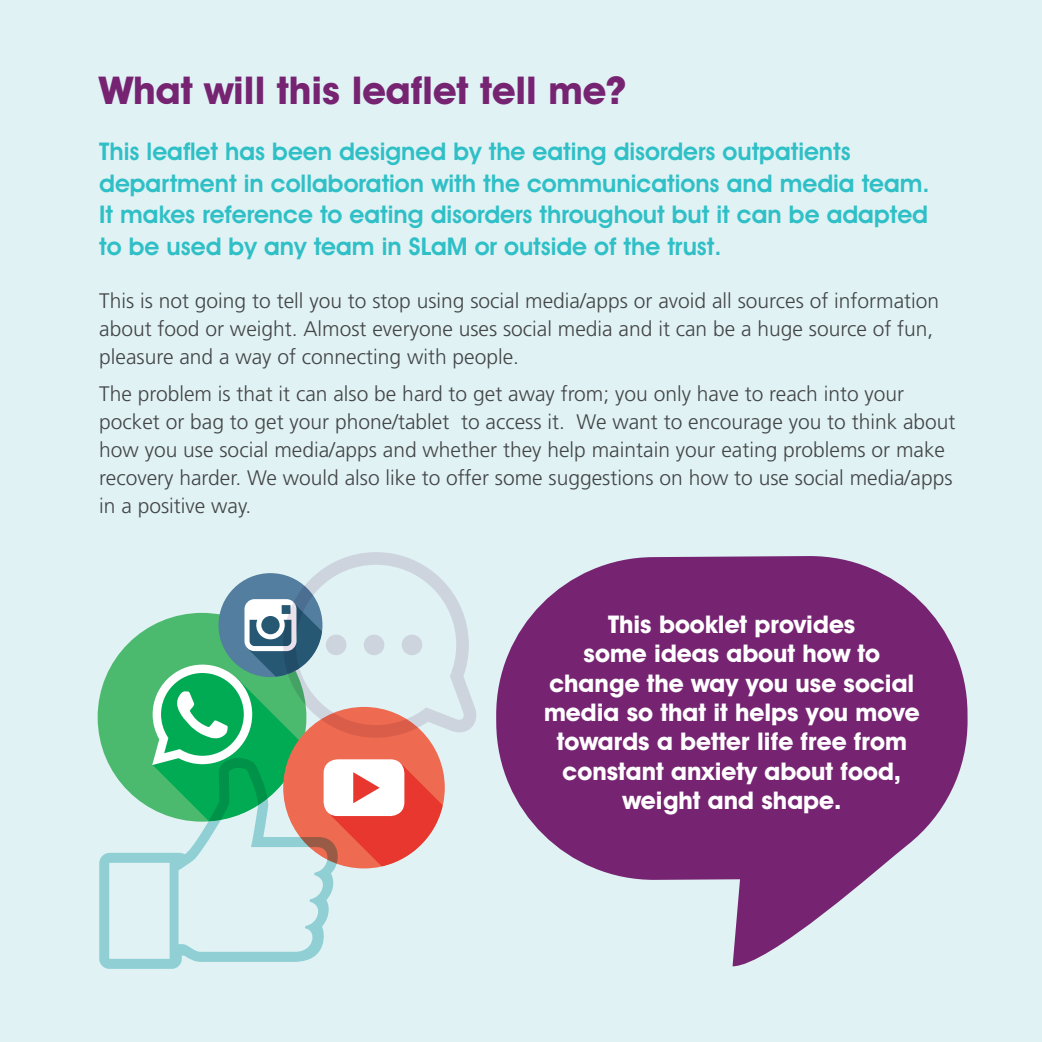
<style>
.page{position:relative;width:1042px;height:1042px;background:#e0f2f4}
.page>*{position:absolute;margin:0;border:0;box-sizing:border-box;transform-origin:0 0}
.t1{font:700 38.5px "Avant Garde IT Cby BT";color:#762472}
.t2{font:600 24.5px/31.5px "Avant Garde IT Cby BT";color:#2fbfc6}
.t3{font:700 24.5px/29.4px "Avant Garde IT Cby BT";color:#fff;text-align:center}
.t4{font:300 21px/28px "Frutiger LT";color:#434547}
</style>
<div class="page">
<svg style="left:496px;top:556px;width:472px;height:410px;fill:#762472"></svg>
<div style="left:98px;top:613px;width:208px;height:208px;background:#4bba6e;border-radius:50%"></div>
<svg style="left:152px;top:552px;width:324px;height:314px"></svg>
<div style="left:402px;top:634px;width:20px;height:21px;background:#cdd4de;border-radius:50%"></div>
<div style="left:364px;top:634px;width:20px;height:21px;background:#cdd4de;border-radius:50%"></div>
<div style="left:326px;top:634px;width:20px;height:21px;background:#cdd4de;border-radius:50%"></div>
<svg style="left:99px;top:758px;width:240px;height:211px"></svg>
<h1 class="t1" style="left:99px;top:67px;width:529px">What will this leaflet tell me?</h1>
<p class="t2" style="left:99px;top:136px;width:832px">This leaflet has been designed by the eating disorders outpatients department in collaboration with the communications and media team.<br>It makes reference to eating disorders throughout but it can be adapted to be used by any team in SLaM or outside of the trust.</p>
<p class="t4" style="left:99px;top:286px;width:841px">This is not going to tell you to stop using social media/apps or avoid all sources of information about food or weight. Almost everyone uses social media and it can be a huge source of fun, pleasure and a way of connecting with people.</p>
<p class="t4" style="left:99px;top:380px;width:858px">The problem is that it can also be hard to get away from; you only have to reach into your pocket or bag to get your phone/tablet to access it. We want to encourage you to think about how you use social media/apps and whether they help maintain your eating problems or make recovery harder. We would also like to offer some suggestions on how to use social media/apps in a positive way.</p>
<p class="t3" style="left:544px;top:609px;width:377px">This booklet provides<br>some ideas about how to change the way you use social media so that it helps you move towards a better life free from constant anxiety about food, weight and shape.</p>
</div>
